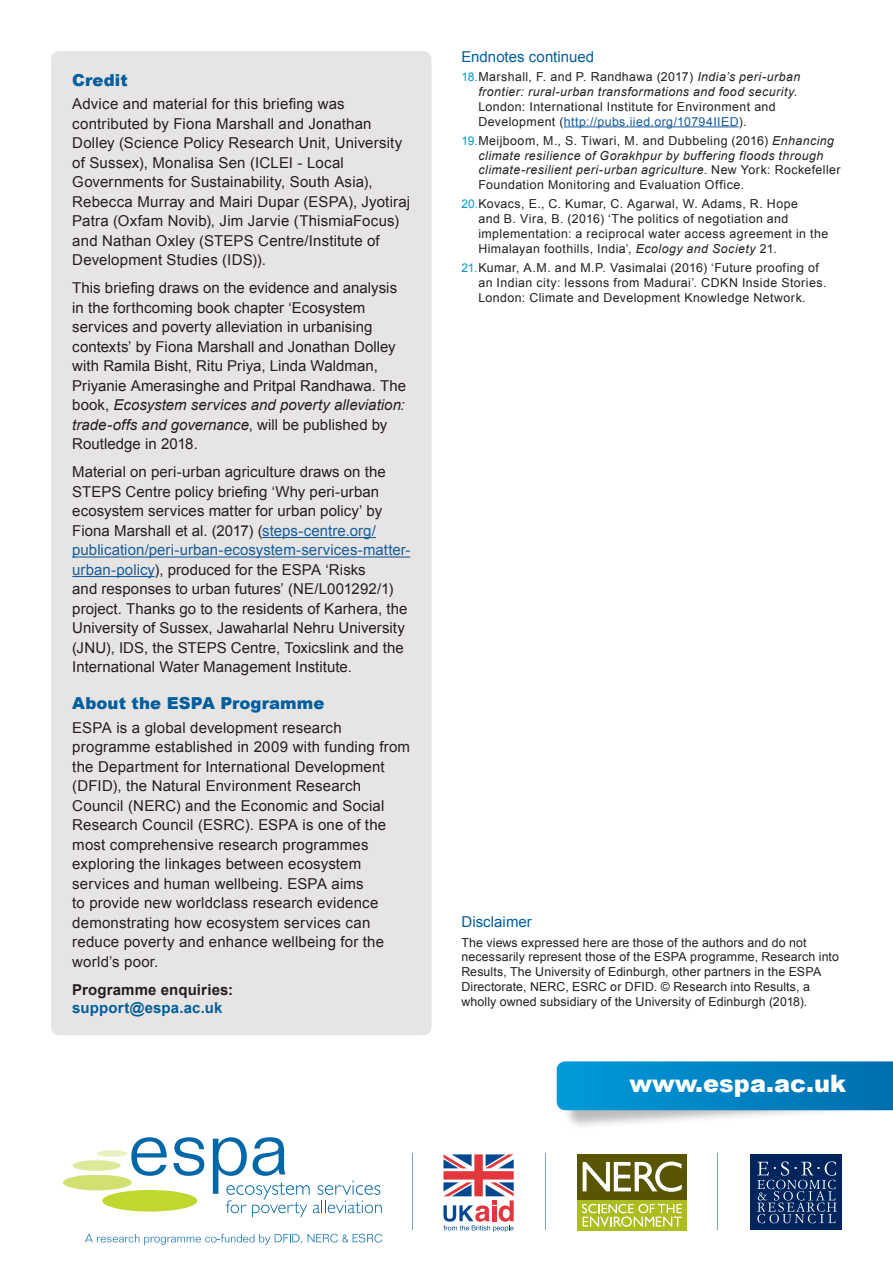
<style>
.page{position:relative;width:893px;height:1263px;background:#fff}
.page>*{position:absolute;margin:0;border:0;box-sizing:border-box;transform-origin:0 0}
.WEBSITE_URL{font:900 24px "Arial";color:#fff}
.HEADING_2{font:900 16.5px "Arial";letter-spacing:.005em;color:#005e9e}
.BODY_TEXT{font:15px/19.5px "Arial";letter-spacing:.01em;color:#231f20}
.BODY_TEXT-2{font:700 15px/18px "Arial";letter-spacing:.01em;color:#231f20}
.REFERENCE_DISCLAIMER{font:15px "Arial";letter-spacing:.005em;color:#005e9e}
.DISCLAIMER_-_COPY{font:12.3px/14.9px "Arial";letter-spacing:.03em;color:#231f20}
.DISCLAIMER_-_COPY-2{font:12.3px/14.9px "Arial";letter-spacing:.01em;color:#231f20}
.s1{font-style:italic}
.s2{color:#175d9e}
.s3{color:#005e9e}
.s4{font-size:12px;color:#009ada}
</style>
<div class="page">
<svg style="left:63px;top:1137px;width:779px;height:109px"></svg>
<div style="left:577px;top:1154px;width:110px;height:46px;background:#5a5500"></div>
<div style="left:577px;top:1200px;width:110px;height:31px;background:#aebc21"></div>
<svg style="left:582px;top:1204px;width:100px;height:23px"></svg>
<svg style="left:583px;top:1161px;width:99px;height:31px"></svg>
<div style="left:562px;top:1068px;width:331px;height:61px;background:#231f20;opacity:.3"></div>
<svg style="left:557px;top:1061px;width:336px;height:49px;background:#0285c5"></svg>
<div style="left:51px;top:51px;width:381px;height:984px;background:#e7e5e3;border-radius:9px"></div>
<hr style="left:262px;top:537px;width:114px;height:1px;background:#175d9e">
<hr style="left:72px;top:556px;width:338px;height:1px;background:#175d9e">
<hr style="left:72px;top:576px;width:83px;height:1px;background:#175d9e">
<hr style="left:564px;top:126px;width:175px;height:1px;background:#175d9e">
<p class="HEADING_2" style="left:72px;top:68px;width:57px">Credit</p>
<p class="BODY_TEXT" style="left:72px;top:94px;width:339px">Advice and material for this briefing was contributed by Fiona Marshall and Jonathan Dolley (Science Policy Research Unit, University of Sussex), Monalisa Sen (ICLEI - Local Governments for Sustainability, South Asia), Rebecca Murray and Mairi Dupar (ESPA), Jyotiraj Patra (Oxfam Novib), Jim Jarvie (ThismiaFocus) and Nathan Oxley (STEPS Centre/Institute of Development Studies (IDS)).</p>
<p class="BODY_TEXT" style="left:72px;top:278px;width:335px">This briefing draws on the evidence and analysis in the forthcoming book chapter ‘Ecosystem services and poverty alleviation in urbanising contexts’ by Fiona Marshall and Jonathan Dolley with Ramila Bisht, Ritu Priya, Linda Waldman, Priyanie Amerasinghe and Pritpal Randhawa. The book, <span class="s1">Ecosystem services and poverty alleviation: trade-offs and governance</span>, will be published by Routledge in 2018.</p>
<p class="BODY_TEXT" style="left:72px;top:462px;width:340px">Material on peri-urban agriculture draws on the STEPS Centre policy briefing ‘Why peri-urban ecosystem services matter for urban policy’ by Fiona Marshall et al. (2017) (<span class="s2">steps-centre.org/ publication/peri-urban-ecosystem-services-matter&shy;urban-policy</span>), produced for the ESPA ‘Risks<br>and responses to urban futures’ (NE/L001292/1) project. Thanks go to the residents of Karhera, the University of Sussex, Jawaharlal Nehru University (JNU), IDS, the STEPS Centre, Toxicslink and the International Water Management Institute.</p>
<p class="HEADING_2" style="left:72px;top:691px;width:254px">About the ESPA Programme</p>
<p class="BODY_TEXT" style="left:72px;top:718px;width:339px">ESPA is a global development research programme established in 2009 with funding from the Department for International Development (DFID), the Natural Environment Research Council (NERC) and the Economic and Social Research Council (ESRC). ESPA is one of the most comprehensive research programmes exploring the linkages between ecosystem services and human wellbeing. ESPA aims<br>to provide new worldclass research evidence demonstrating how ecosystem services can reduce poverty and enhance wellbeing for the world’s poor.</p>
<p class="BODY_TEXT-2" style="left:72px;top:981px;width:162px">Programme enquiries: <span class="s3">support@espa.ac.uk</span></p>
<p class="REFERENCE_DISCLAIMER" style="left:461px;top:47px;width:134px">Endnotes continued</p>
<p class="DISCLAIMER_-_COPY" style="left:478px;top:69px;width:323px;text-indent:-17px"><span class="s4">18.</span>Marshall, F. and P. Randhawa (2017) <span class="s1">India’s peri-urban frontier: rural-urban transformations and food security</span>.<br>London: International Institute for Environment and Development (<span class="s2">http://pubs.iied.org/10794IIED</span>).</p>
<p class="DISCLAIMER_-_COPY" style="left:478px;top:133px;width:364px;text-indent:-17px"><span class="s4">19.</span>Meijboom, M., S. Tiwari, M. and Dubbeling (2016) <span class="s1">Enhancing climate resilience of Gorakhpur by buffering floods through climate-resilient peri-urban agriculture</span>. New York: Rockefeller Foundation Monitoring and Evaluation Office.</p>
<p class="DISCLAIMER_-_COPY" style="left:478px;top:197px;width:351px;text-indent:-17px"><span class="s4">20.</span>Kovacs, E., C. Kumar, C. Agarwal, W. Adams, R. Hope<br>and B. Vira, B. (2016) ‘The politics of negotiation and implementation: a reciprocal water access agreement in the Himalayan foothills, India’, <span class="s1">Ecology and Society</span> 21.</p>
<p class="DISCLAIMER_-_COPY" style="left:478px;top:260px;width:350px;text-indent:-17px"><span class="s4">21.</span>Kumar, A.M. and M.P. Vasimalai (2016) ‘Future proofing of an Indian city: lessons from Madurai’. CDKN Inside Stories.<br>London: Climate and Development Knowledge Network.</p>
<p class="REFERENCE_DISCLAIMER" style="left:461px;top:912px;width:72px">Disclaimer</p>
<p class="DISCLAIMER_-_COPY-2" style="left:461px;top:935px;width:379px">The views expressed here are those of the authors and do not necessarily represent those of the ESPA programme, Research into Results, The University of Edinburgh, other partners in the ESPA Directorate, NERC, ESRC or DFID. © Research into Results, a wholly owned subsidiary of the University of Edinburgh (2018).</p>
<p class="WEBSITE_URL" style="left:629px;top:1066px;width:218px">www.espa.ac.uk</p>
</div>
